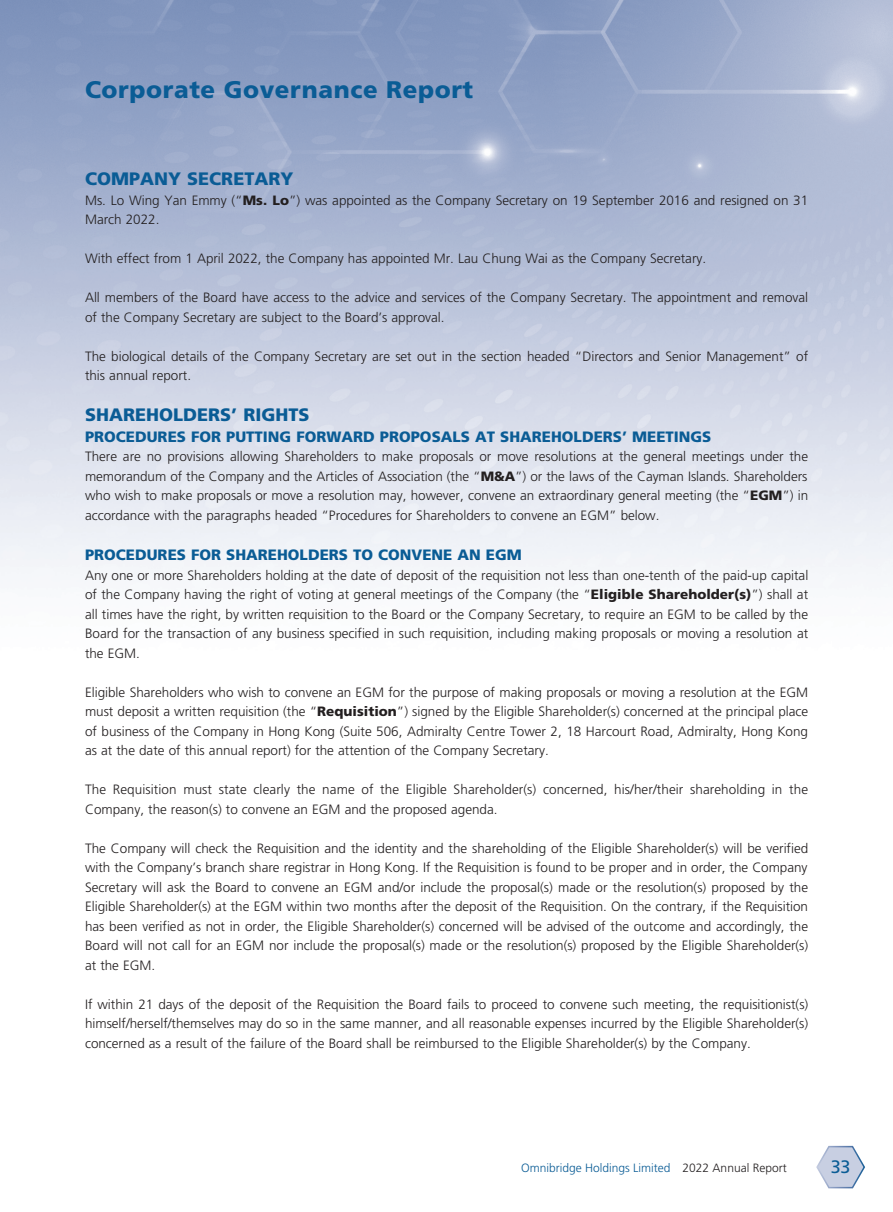
<style>
.page{position:relative;width:893px;height:1212px;background:#fff}
.page>*{position:absolute;margin:0;border:0;box-sizing:border-box;transform-origin:0 0}
.t1{font:900 24px "Frutiger LT Std";letter-spacing:.025em;color:#0a5c95}
.t2{font:900 18px "Frutiger LT Std";color:#0a5c95}
.t3{font:18px "Frutiger LT Std";color:#0a5c95}
.t4{font:900 15px "Frutiger LT Std";color:#0a5c95}
.t5{font:300 13.5px/19.5px "Frutiger LT Std";color:#231f20;text-align:justify}
.t6{font:300 12px "Frutiger LT Std";color:#0a5c95}
.s1{font-weight:900}
.s2{color:#231f20}
</style>
<div class="page">
<svg style="left:816px;top:1145px;width:50px;height:44px"></svg>
<h1 class="t1" style="left:85px;top:75px;width:390px">Corporate Governance Report</h1>
<h2 class="t2" style="left:85px;top:168px;width:210px">COMPANY SECRETARY</h2>
<p class="t5" style="left:85px;top:190px;width:725px">Ms. Lo Wing Yan Emmy (“<span class="s1">Ms. Lo</span>”) was appointed as the Company Secretary on 19 September 2016 and resigned on 31<br>March 2022.</p>
<p class="t5" style="left:85px;top:249px;width:623px">With effect from 1 April 2022, the Company has appointed Mr. Lau Chung Wai as the Company Secretary.</p>
<p class="t5" style="left:85px;top:288px;width:725px">All members of the Board have access to the advice and services of the Company Secretary. The appointment and removal of the Company Secretary are subject to the Board’s approval.</p>
<p class="t5" style="left:85px;top:346px;width:725px">The biological details of the Company Secretary are set out in the section headed “Directors and Senior Management” of this annual report.</p>
<h2 class="t2" style="left:85px;top:403px;width:226px">SHAREHOLDERS’ RIGHTS</h2>
<p class="t4" style="left:85px;top:427px;width:628px">PROCEDURES FOR PUTTING FORWARD PROPOSALS AT SHAREHOLDERS’ MEETINGS</p>
<p class="t5" style="left:85px;top:447px;width:725px">There are no provisions allowing Shareholders to make proposals or move resolutions at the general meetings under the memorandum of the Company and the Articles of Association (the “<span class="s1">M&amp;A</span>”) or the laws of the Cayman Islands. Shareholders who wish to make proposals or move a resolution may, however, convene an extraordinary general meeting (the “<span class="s1">EGM</span>”) in accordance with the paragraphs headed “Procedures for Shareholders to convene an EGM” below.</p>
<p class="t4" style="left:85px;top:546px;width:438px">PROCEDURES FOR SHAREHOLDERS TO CONVENE AN EGM</p>
<p class="t5" style="left:85px;top:565px;width:725px">Any one or more Shareholders holding at the date of deposit of the requisition not less than one-tenth of the paid-up capital of the Company having the right of voting at general meetings of the Company (the “<span class="s1">Eligible Shareholder(s)</span>”) shall at all times have the right, by written requisition to the Board or the Company Secretary, to require an EGM to be called by the Board for the transaction of any business specified in such requisition, including making proposals or moving a resolution at the EGM.</p>
<p class="t5" style="left:85px;top:682px;width:725px">Eligible Shareholders who wish to convene an EGM for the purpose of making proposals or moving a resolution at the EGM must deposit a written requisition (the “<span class="s1">Requisition</span>”) signed by the Eligible Shareholder(s) concerned at the principal place of business of the Company in Hong Kong (Suite 506, Admiralty Centre Tower 2, 18 Harcourt Road, Admiralty, Hong Kong as at the date of this annual report) for the attention of the Company Secretary.</p>
<p class="t5" style="left:85px;top:780px;width:724px">The Requisition must state clearly the name of the Eligible Shareholder(s) concerned, his/her/their shareholding in the<br>Company, the reason(s) to convene an EGM and the proposed agenda.</p>
<p class="t5" style="left:85px;top:838px;width:725px">The Company will check the Requisition and the identity and the shareholding of the Eligible Shareholder(s) will be verified with the Company’s branch share registrar in Hong Kong. If the Requisition is found to be proper and in order, the Company Secretary will ask the Board to convene an EGM and/or include the proposal(s) made or the resolution(s) proposed by the Eligible Shareholder(s) at the EGM within two months after the deposit of the Requisition. On the contrary, if the Requisition has been verified as not in order, the Eligible Shareholder(s) concerned will be advised of the outcome and accordingly, the Board will not call for an EGM nor include the proposal(s) made or the resolution(s) proposed by the Eligible Shareholder(s) at the EGM.</p>
<p class="t5" style="left:85px;top:994px;width:725px">If within 21 days of the deposit of the Requisition the Board fails to proceed to convene such meeting, the requisitionist(s) himself/herself/themselves may do so in the same manner, and all reasonable expenses incurred by the Eligible Shareholder(s) concerned as a result of the failure of the Board shall be reimbursed to the Eligible Shareholder(s) by the Company.</p>
<p class="t6" style="left:521px;top:1161px;width:267px">Omnibridge Holdings Limited <span class="s2">2022 Annual Report</span></p>
<h2 class="t3" style="left:831px;top:1156px;width:21px">33</h2>
</div>
